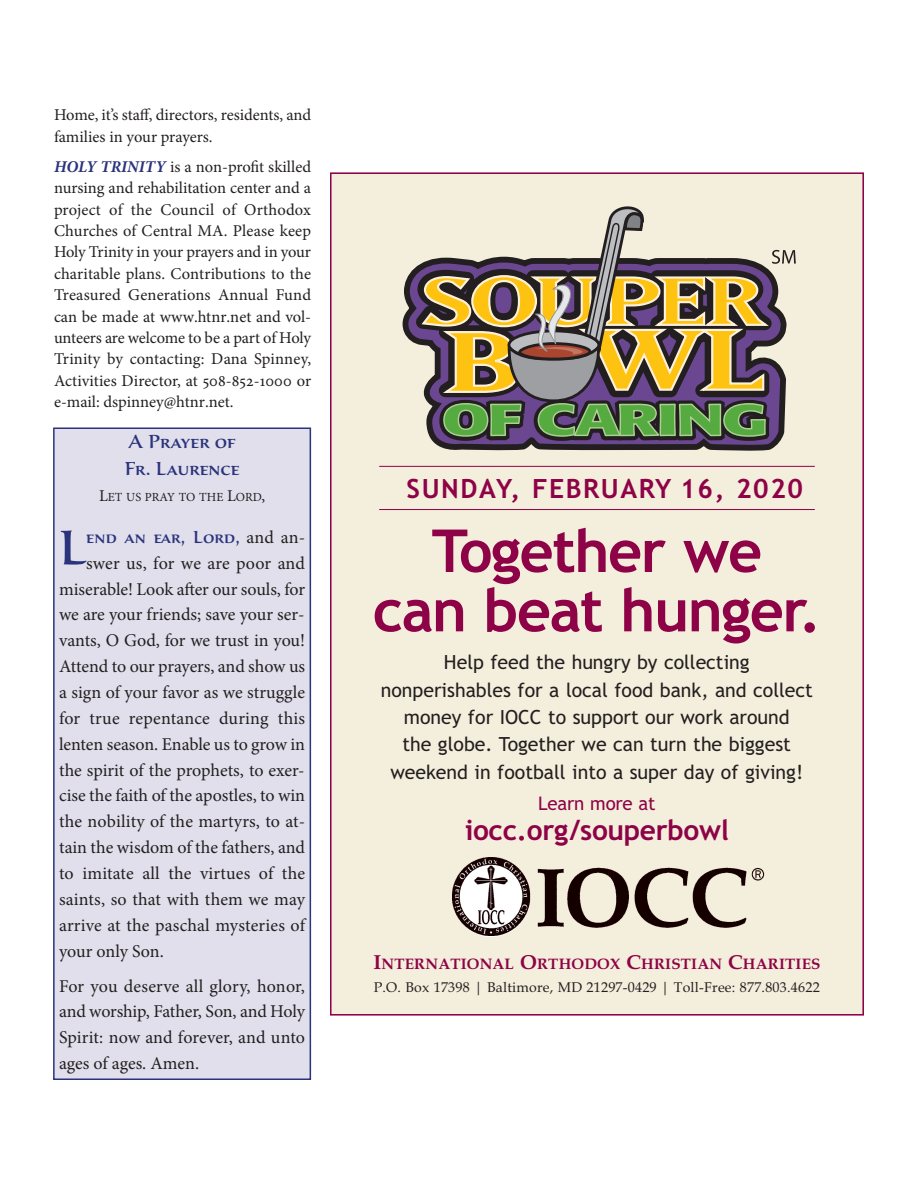
<style>
.page{position:relative;width:918px;height:1188px;background:#fff}
.page>*{position:absolute;margin:0;border:0;box-sizing:border-box;transform-origin:0 0}
.t1{font:700 59.4px/59.4px "Trebuchet MS";letter-spacing:-.025em;color:#8e0247;text-align:center}
.t2{font:500 50.7px "Sava Pro";color:#2b337c}
.t3{font:700 28.05px "Trebuchet MS";letter-spacing:-.01em;color:#8e0247}
.t4{font:700 26.55px "Trebuchet MS";letter-spacing:.06em;color:#8e0247}
.t5{font:19.5px/27.3px "Trebuchet MS";color:#231f20;text-align:center}
.t6{font:500 19.5px/27.6px "Sava Pro";color:#2b337c}
.t7{font:18.75px "Trebuchet MS";letter-spacing:-.01em;color:#8e0247}
.t8{font:18px/25.8px "Minion Pro";color:#231f20;text-align:justify}
.t9{font:500 18px "Sava Pro";letter-spacing:.01em;color:#2b337c}
.t10{font:16.5px/21.5px "Minion Pro";color:#231f20}
.t11{font:700 15.15px "Book Antiqua";letter-spacing:.015em;color:#8e0247}
.t12{font:14.1px "Book Antiqua";letter-spacing:.015em;color:#231f20}
.t13{font:12.3px "Minion Pro";color:#231f20}
.s1{font-weight:700;font-style:italic;color:#2b337c}
.s2{font-size:16.5px}
.s3{font-family:"Minion Pro";font-weight:400;color:#231f20}
.s4{font-style:inherit}
.s5{font-size:20.25px}
</style>
<div class="page">
<div style="left:55px;top:429px;width:255px;height:649px;background:#e0dfeb"></div>
<div style="left:53px;top:428px;width:258px;height:652px;border:2px solid #2b337c"></div>
<div style="left:332px;top:174px;width:530px;height:840px;background:#f4efdc"></div>
<svg style="left:403px;top:265px;width:370px;height:186px"></svg>
<svg style="left:404px;top:267px;width:15px;height:132px"></svg>
<svg style="left:419px;top:206px;width:377px;height:242px"></svg>
<hr style="left:379px;top:466px;width:436px;height:1px;background:#8e0247">
<hr style="left:379px;top:509px;width:436px;height:1px;background:#8e0247">
<img style="left:453px;top:858px;width:312px;height:78px">
<p class="t10" style="left:54px;top:106px;width:259px">Home, it’s staff, directors, residents, and families in your prayers.</p>
<p class="t10" style="left:54px;top:157px;width:259px;text-align:justify"><span class="s1">HOLY TRINITY</span> is a non-profit skilled nursing and rehabilitation center and a project of the Council of Orthodox Churches of Central MA. Please keep Holy Trinity in your prayers and in your charitable plans. Contributions to the Treasured Generations Annual Fund can be made at www.htnr.net and vol&shy;unteers are welcome to be a part of Holy Trinity by contacting: Dana Spinney, Activities Director, at 508-852-1000 or e-mail: dspinney@htnr.net.</p>
<p class="t6" style="left:125px;top:427px;width:116px">A Prayer of<br>Fr. Laurence</p>
<p class="t13" style="left:99px;top:492px;width:168px"><span class="s2">L</span>ET US PRAY TO THE <span class="s2">L</span>ORD<span class="s2">,</span></p>
<p class="t2" style="left:59px;top:517px;width:29px">L</p>
<p class="t9" style="left:86px;top:526px;width:220px">end an ear, Lord, <span class="s3">and an-</span></p>
<p class="t8" style="left:86px;top:552px;width:221px">swer us, for we are poor and</p>
<p class="t8" style="left:59px;top:578px;width:248px">miserable! Look after our souls, for</p>
<p class="t8" style="left:59px;top:603px;width:247px">we are your friends; save your ser-</p>
<p class="t8" style="left:59px;top:629px;width:248px">vants, O God, for we trust in you!</p>
<p class="t8" style="left:59px;top:655px;width:248px">Attend to our prayers, and show us</p>
<p class="t8" style="left:59px;top:681px;width:247px">a sign of your favor as we struggle</p>
<p class="t8" style="left:59px;top:707px;width:247px">for true repentance during this</p>
<p class="t8" style="left:59px;top:733px;width:248px">lenten season. Enable us to grow in</p>
<p class="t8" style="left:59px;top:759px;width:247px">the spirit of the prophets, to exer-</p>
<p class="t8" style="left:59px;top:784px;width:248px">cise the faith of the apostles, to win</p>
<p class="t8" style="left:59px;top:810px;width:248px">the nobility of the martyrs, to at-</p>
<p class="t8" style="left:59px;top:836px;width:248px">tain the wisdom of the fathers, and</p>
<p class="t8" style="left:59px;top:862px;width:247px">to imitate all the virtues of the</p>
<p class="t8" style="left:59px;top:888px;width:247px">saints, so that with them we may</p>
<p class="t8" style="left:59px;top:914px;width:247px">arrive at the paschal mysteries of</p>
<p class="t8" style="left:59px;top:940px;width:106px">your only Son.</p>
<p class="t8" style="left:59px;top:975px;width:248px">For you deserve all glory, honor, and worship, Father, Son, and Holy Spirit: now and forever, and unto ages of ages. Amen.</p>
<p class="t4" style="left:407px;top:473px;width:398px">SUNDAY, FEBRUARY <span class="s4">16</span>, 2020</p>
<p class="t1" style="left:373px;top:522px;width:450px">Together we<br>can beat hunger.</p>
<p class="t5" style="left:381px;top:650px;width:434px">Help feed the hungry by collecting nonperishables for a local food bank, and collect money for IOCC to support our work around<br>the globe. Together we can turn the biggest weekend in football into a super day of giving!</p>
<p class="t7" style="left:538px;top:796px;width:119px">Learn more at</p>
<p class="t3" style="left:465px;top:814px;width:266px">iocc.org/souperbowl</p>
<p class="t11" style="left:373px;top:955px;width:449px"><span class="s5">I</span>NTERNATIONAL <span class="s5">O</span>RTHODOX <span class="s5">C</span>HRISTIAN <span class="s5">C</span>HARITIES</p>
<p class="t12" style="left:374px;top:979px;width:447px">P.O. Box 17398 | Baltimore, MD 21297-0429 | Toll-Free: 877.803.4622</p>
</div>
